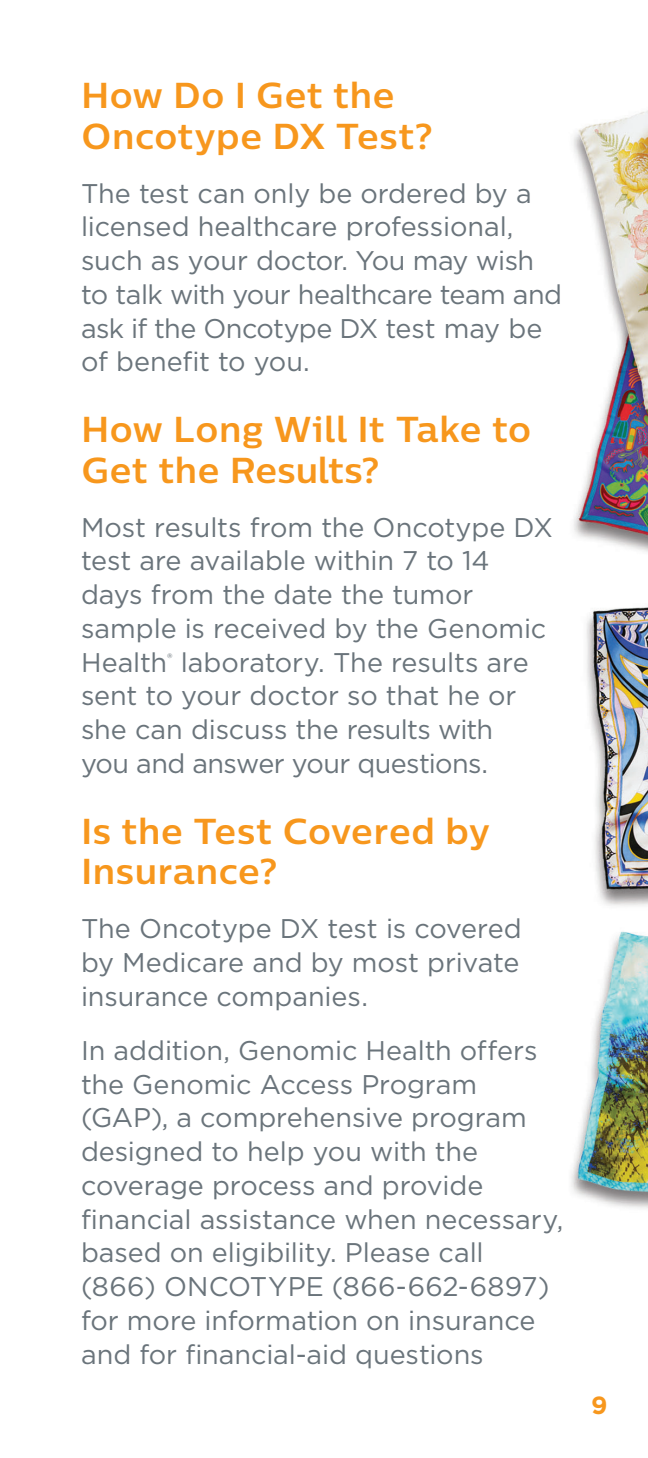
<style>
.page{position:relative;width:648px;height:1458px;background:#fff}
.page>*{position:absolute;margin:0;border:0;box-sizing:border-box;transform-origin:0 0}
.Subheading_PMS144{font:700 36px/40.5px "Centrale Sans";letter-spacing:-.005em;color:#f7971d}
.Body_Last{font:700 36px/40.5px "Centrale Sans";color:#f7971d}
.Body_Last-2{font:27px/33.8px "Gotham";letter-spacing:-.005em;color:#6a747b}
.t1{font:700 24.75px "Gotham";color:#f7971d}
</style>
<div class="page">
<img style="left:571px;top:110px;width:77px;height:1099px">
<p class="Body_Last" style="left:81px;top:74px;width:354px">How Do I Get the<br>Oncotype DX Test?</p>
<p class="Body_Last-2" style="left:81px;top:175px;width:483px">The test can only be ordered by a licensed healthcare professional, such as your doctor. You may wish to talk with your healthcare team and ask if the Oncotype DX test may be of benefit to you.</p>
<p class="Subheading_PMS144" style="left:81px;top:408px;width:452px">How Long Will It Take to<br>Get the Results?</p>
<p class="Body_Last-2" style="left:81px;top:510px;width:473px">Most results from the Oncotype DX test are available within 7 to 14 days from the date the tumor sample is received by the Genomic<br>Health<sup>®</sup> laboratory. The results are sent to your doctor so that he or she can discuss the results with<br>you and answer your questions.</p>
<p class="Subheading_PMS144" style="left:81px;top:810px;width:411px">Is the Test Covered by<br>Insurance?</p>
<p class="Body_Last-2" style="left:81px;top:911px;width:442px;text-align:justify">The Oncotype DX test is covered by Medicare and by most private insurance companies.</p>
<p class="Body_Last-2" style="left:81px;top:1033px;width:484px">In addition, Genomic Health offers the Genomic Access Program (GAP), a comprehensive program designed to help you with the coverage process and provide financial assistance when necessary, based on eligibility. Please call (866) ONCOTYPE (866-662-6897) for more information on insurance and for financial-aid questions</p>
<p class="t1" style="left:591px;top:1388px;width:18px">9</p>
</div>
